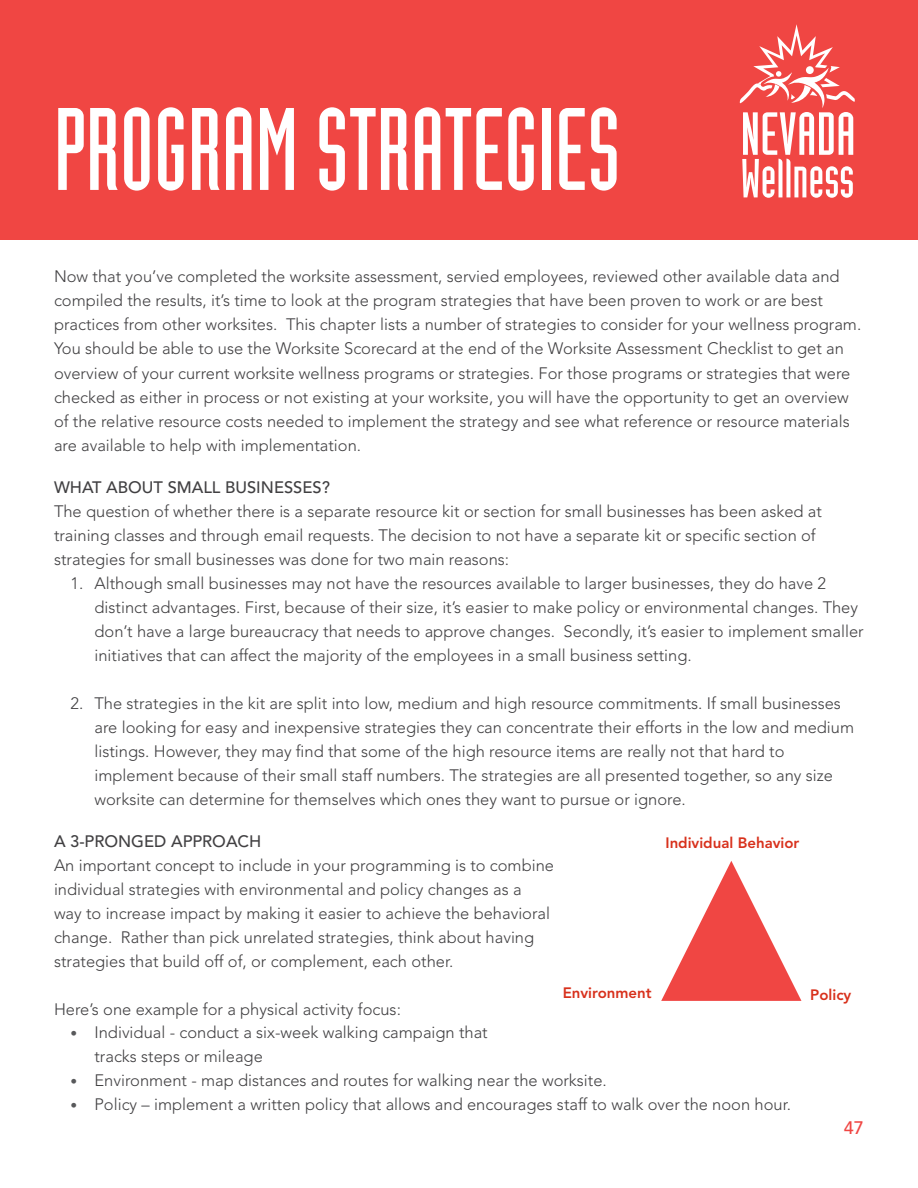
<style>
.page{position:relative;width:918px;height:1188px;background:#fff}
.page>*{position:absolute;margin:0;border:0;box-sizing:border-box;transform-origin:0 0}
.t1{font:114.75px "Industria LT Std Solid";color:#fff}
.t2{font:500 18px "Avenir LT Std";color:#f04643}
.t3{font:300 16.5px/24px "Avenir LT Std";color:#414042}
.t4{font:500 16.5px "Avenir LT Std";color:#414042}
.t5{font:800 15px "Avenir LT Std";color:#d8311c}
.s1{font-size:13.5px;color:#58595b}
</style>
<div class="page">
<div style="left:0;top:0;width:918px;height:240px;background:#f04643"></div>
<svg style="left:740px;top:24px;width:115px;height:174px"></svg>
<svg style="left:661px;top:861px;width:140px;height:140px"></svg>
<h1 class="t1" style="left:54px;top:87px;width:568px">PROGRAM STRATEGIES</h1>
<p class="t3" style="left:54px;top:265px;width:809px">Now that you’ve completed the worksite assessment, servied employees, reviewed other available data and compiled the results, it’s time to look at the program strategies that have been proven to work or are best practices from other worksites. This chapter lists a number of strategies to consider for your wellness program.<br>You should be able to use the Worksite Scorecard at the end of the Worksite Assessment Checklist to get an overview of your current worksite wellness programs or strategies. For those programs or strategies that were checked as either in process or not existing at your worksite, you will have the opportunity to get an overview of the relative resource costs needed to implement the strategy and see what reference or resource materials are available to help with implementation.</p>
<p class="t4" style="left:54px;top:477px;width:277px">WHAT ABOUT SMALL BUSINESS ES?</p>
<p class="t3" style="left:54px;top:499px;width:770px">The question of whether there is a separate resource kit or section for small businesses has been asked at training classes and through email requests. The decision to not have a separate kit or specific section of strategies for small businesses was done for two main reasons:</p>
<p class="t3" style="left:95px;top:571px;width:771px;text-indent:-24px">1. Although small businesses may not have the resources available to larger businesses, they do have 2 distinct advantages. First, because of their size, it’s easier to make policy or environmental changes. They don’t have a large bureaucracy that needs to approve changes. Secondly, it’s easier to implement smaller initiatives that can affect the majority of the employees in a small business setting.</p>
<p class="t3" style="left:95px;top:691px;width:761px;text-indent:-24px">2. The strategies in the kit are split into low, medium and high resource commitments. If small businesses are looking for easy and inexpensive strategies they can concentrate their efforts in the low and medium listings. However, they may find that some of the high resource items are really not that hard to implement because of their small staff numbers. The strategies are all presented together, so any size worksite can determine for themselves which ones they want to pursue or ignore.</p>
<p class="t4" style="left:54px;top:831px;width:53px">A 3-PRONGE</p>
<p class="t4" style="left:154px;top:831px;width:61px">D APPROA</p>
<p class="t4" style="left:238px;top:831px;width:22px">CH</p>
<p class="t3" style="left:54px;top:853px;width:502px">An important concept to include in your programming is to combine individual strategies with environmental and policy changes as a<br>way to increase impact by making it easier to achieve the behavioral change. Rather than pick unrelated strategies, think about having strategies that build off of, or complement, each other.</p>
<p class="t3" style="left:54px;top:997px;width:348px">Here’s one example for a physical activity focus:</p>
<p class="t3" style="left:94px;top:1021px;width:395px;text-indent:-24px"><span class="s1">•</span> Individual - conduct a six-week walking campaign that tracks steps or mileage</p>
<p class="t3" style="left:70px;top:1069px;width:538px"><span class="s1">•</span> Environment - map distances and routes for walking near the worksite.</p>
<p class="t3" style="left:70px;top:1093px;width:722px"><span class="s1">•</span> Policy – implement a written policy that allows and encourages staff to walk over the noon hour.</p>
<p class="t5" style="left:666px;top:834px;width:135px">Individual Behavior</p>
<p class="t5" style="left:563px;top:984px;width:90px">Environment</p>
<p class="t5" style="left:810px;top:986px;width:43px">Policy</p>
<p class="t2" style="left:844px;top:1118px;width:22px">47</p>
</div>
